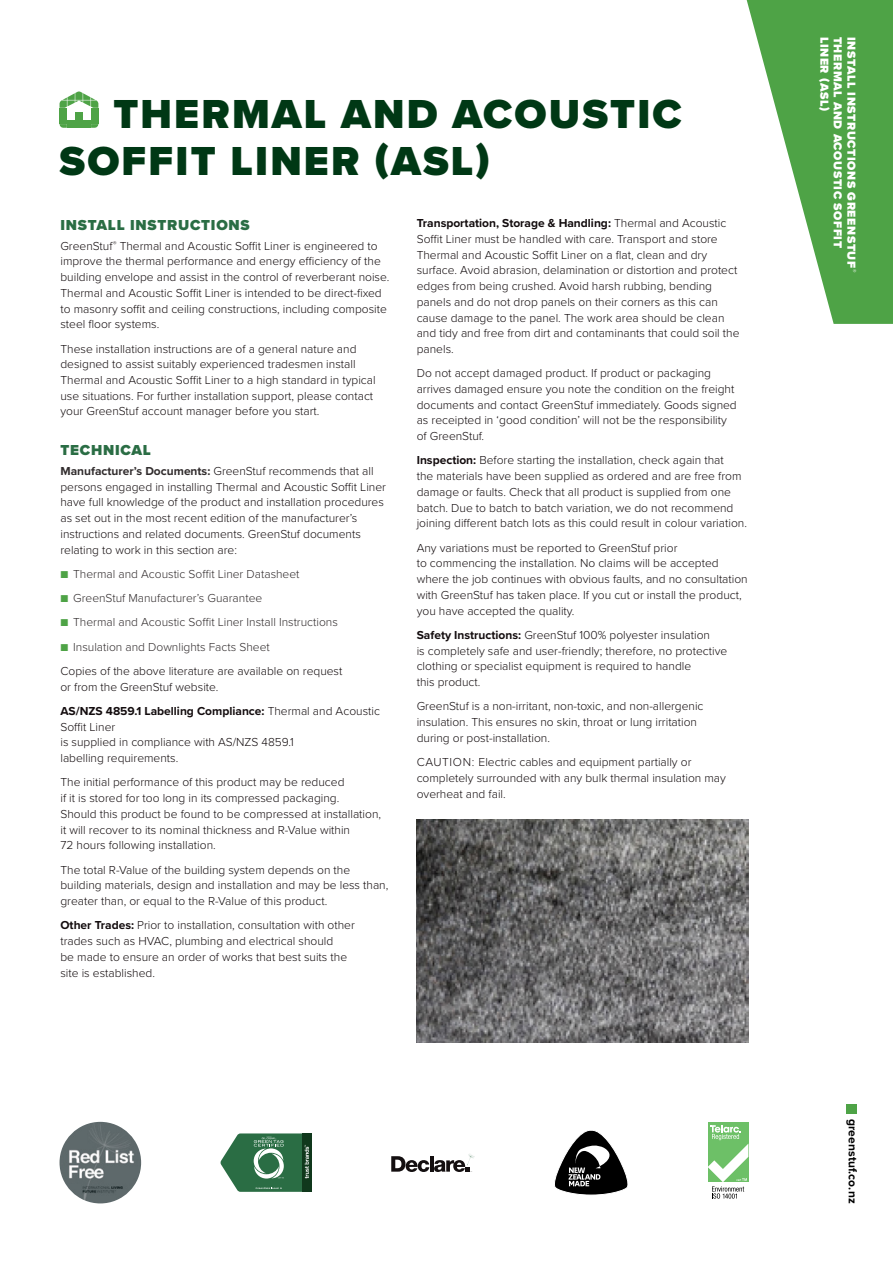
<style>
.page{position:relative;width:893px;height:1263px;background:#fff}
.page>*{position:absolute;margin:0;border:0;box-sizing:border-box;transform-origin:0 0}
.t1{font:900 42px/46.5px "Proxima Nova";letter-spacing:.05em;color:#003815}
.t2{font:900 15px "Proxima Nova";letter-spacing:.05em;color:#2a6d44}
.t3{font:300 12px/15.8px "Proxima Nova";color:#130c0e}
.t4{font:300 12px "Proxima Nova";color:#312c2d}
.t5{font:900 12px "Proxima Nova";letter-spacing:.05em;color:#fff}
.t6{font:700 12px "Proxima Nova";letter-spacing:.01em;color:#000}
.s1{font-weight:700;color:#312c2d}
.s2{color:#4ea346}
.s3{color:#312c2d}
.s4{font-weight:700}
</style>
<div class="page">
<svg style="left:746px;top:0;width:147px;height:324px;fill:#4ea346"></svg>
<div style="left:847px;top:1104px;width:10px;height:9px;background:#4ea346"></div>
<div style="left:302px;top:1133px;width:10px;height:59px;background:#10381c"></div>
<svg style="left:221px;top:1133px;width:88px;height:59px"></svg>
<svg style="left:391px;top:1154px;width:84px;height:18px"></svg>
<img style="left:60px;top:1122px;width:81px;height:81px;border-radius:41px">
<svg style="left:554px;top:1130px;width:74px;height:65px"></svg>
<div style="left:708px;top:1122px;width:40px;height:60px;background:#6dc067"></div>
<svg style="left:708px;top:1125px;width:40px;height:73px"></svg>
<img style="left:417px;top:820px;width:331px;height:223px">
<div style="left:60px;top:108px;width:7px;height:8px;background:#4ea346"></div>
<div style="left:60px;top:116px;width:7px;height:8px;background:#4ea346"></div>
<div style="left:91px;top:108px;width:7px;height:8px;background:#4ea346"></div>
<svg style="left:60px;top:92px;width:38px;height:16px"></svg>
<div style="left:91px;top:116px;width:7px;height:8px;background:#4ea346"></div>
<div style="left:75px;top:112px;width:8px;height:12px;background:#4ea346"></div>
<svg style="left:60px;top:120px;width:38px;height:8px"></svg>
<h1 class="t1" style="left:60px;top:91px;width:624px;text-indent:54px">THERMAL AND ACOUSTIC<br>SOFFIT LINER (ASL)</h1>
<p class="t2" style="left:60px;top:213px;width:191px">INSTALL INSTRUCTIONS</p>
<p class="t3" style="left:60px;top:237px;width:330px">GreenStuf<sup>®</sup> Thermal and Acoustic Soffit Liner is engineered to improve the thermal performance and energy efficiency of the building envelope and assist in the control of reverberant noise.<br>Thermal and Acoustic Soffit Liner is intended to be direct-fixed to masonry soffit and ceiling constructions, including composite steel floor systems.</p>
<p class="t3" style="left:60px;top:340px;width:317px">These installation instructions are of a general nature and designed to assist suitably experienced tradesmen install Thermal and Acoustic Soffit Liner to a high standard in typical use situations. For further installation support, please contact your GreenStuf account manager before you start.</p>
<p class="t2" style="left:60px;top:439px;width:92px">TECHNICAL</p>
<p class="t3" style="left:60px;top:462px;width:327px"><span class="s1">Manufacturer’s Documents:</span> GreenStuf recommends that all persons engaged in installing Thermal and Acoustic Soffit Liner have full knowledge of the product and installation procedures as set out in the most recent edition of the manufacturer’s instructions and related documents. GreenStuf documents relating to work in this section are:</p>
<p class="t4" style="left:60px;top:565px;width:241px"><span class="s2">■</span> Thermal and Acoustic Soffit Liner Datasheet</p>
<p class="t4" style="left:60px;top:589px;width:203px"><span class="s2">■</span> GreenStuf Manufacturer’s Guarantee</p>
<p class="t4" style="left:60px;top:613px;width:279px"><span class="s2">■</span> Thermal and Acoustic Soffit Liner Install Instructions</p>
<p class="t3" style="left:60px;top:634px;width:283px;line-height:24.3px"><span class="s2">■</span> <span class="s3">Insulation and Downlights Facts Sheet<br></span>Copies of the above literature are available on request</p>
<p class="t3" style="left:60px;top:674px;width:321px;line-height:24.3px">or from the GreenStuf website.<br><span class="s4">AS/NZS 4859.1 Labelling Compliance:</span> Thermal and Acoustic</p>
<p class="t3" style="left:60px;top:718px;width:235px">Soffit Liner<br>is supplied in compliance with AS/NZS 4859.1 labelling requirements.</p>
<p class="t3" style="left:60px;top:774px;width:322px">The initial performance of this product may be reduced<br>if it is stored for too long in its compressed packaging.<br>Should this product be found to be compressed at installation, it will recover to its nominal thickness and R-Value within<br>72 hours following installation.</p>
<p class="t3" style="left:60px;top:861px;width:329px">The total R-Value of the building system depends on the building materials, design and installation and may be less than, greater than, or equal to the R-Value of this product.</p>
<p class="t3" style="left:60px;top:917px;width:296px"><span class="s4">Other Trades:</span> Prior to installation, consultation with other trades such as HVAC, plumbing and electrical should<br>be made to ensure an order of works that best suits the site is established.</p>
<p class="t3" style="left:417px;top:214px;width:324px"><span class="s4">Transportation, Storage &amp; Handling:</span> Thermal and Acoustic Soffit Liner must be handled with care. Transport and store Thermal and Acoustic Soffit Liner on a flat, clean and dry surface. Avoid abrasion, delamination or distortion and protect edges from being crushed. Avoid harsh rubbing, bending panels and do not drop panels on their corners as this can cause damage to the panel. The work area should be clean and tidy and free from dirt and contaminants that could soil the panels.</p>
<p class="t3" style="left:417px;top:365px;width:322px">Do not accept damaged product. If product or packaging arrives damaged ensure you note the condition on the freight documents and contact GreenStuf immediately. Goods signed as receipted in ‘good condition’ will not be the responsibility of GreenStuf.</p>
<p class="t3" style="left:417px;top:452px;width:332px"><span class="s4">Inspection:</span> Before starting the installation, check again that<br>the materials have been supplied as ordered and are free from damage or faults. Check that all product is supplied from one batch. Due to batch to batch variation, we do not recommend joining different batch lots as this could result in colour variation.</p>
<p class="t3" style="left:417px;top:539px;width:333px">Any variations must be reported to GreenStuf prior<br>to commencing the installation. No claims will be accepted where the job continues with obvious faults, and no consultation with GreenStuf has taken place. If you cut or install the product, you have accepted the quality.</p>
<p class="t3" style="left:417px;top:626px;width:312px"><span class="s4">Safety Instructions:</span> GreenStuf 100% polyester insulation<br>is completely safe and user-friendly; therefore, no protective clothing or specialist equipment is required to handle<br>this product.</p>
<p class="t3" style="left:417px;top:698px;width:288px">GreenStuf is a non-irritant, non-toxic, and non-allergenic insulation. This ensures no skin, throat or lung irritation during or post-installation.</p>
<p class="t3" style="left:417px;top:754px;width:311px">CAUTION: Electric cables and equipment partially or completely surrounded with any bulk thermal insulation may overheat and fail.</p>
<p class="t5" style="left:833px;top:37px;width:76px;rotate:90deg">LINER (ASL)</p>
<p class="t5" style="left:847px;top:37px;width:213px;rotate:90deg">THERMAL AND ACOUSTIC SOFFIT</p>
<p class="t5" style="left:860px;top:37px;width:237px;rotate:90deg">INSTALL INSTRUCTIONS GREENSTUF<sup>®</sup></p>
<p class="t6" style="left:862px;top:1118px;width:86px;rotate:90deg">greenstuf.co.nz</p>
</div>
